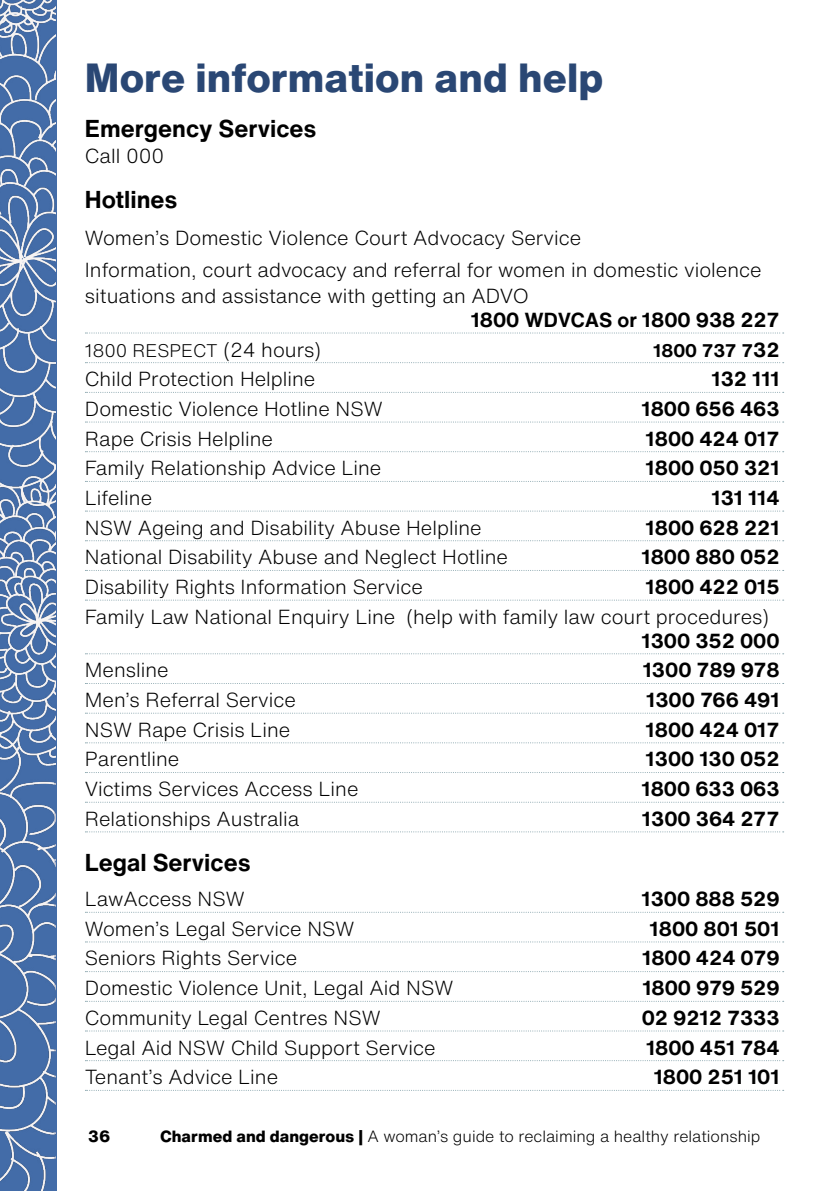
<style>
.page{position:relative;width:840px;height:1191px;background:#fff}
.page>*{position:absolute;margin:0;border:0;box-sizing:border-box;transform-origin:0 0}
.heading_1{font:800 40px "Helvetica Now Text";color:#2a4774}
.more_information_hea{font:700 24px "Helvetica Now Text";color:#000}
.more_info_text{font:300 20px/26px "Helvetica Now Text";color:#000}
.more_info_text-2{font:700 20px "Helvetica Now Text";color:#000}
.TEXT{font:300 20px "Helvetica Now Text";color:#000}
.more_info_text-3{font:300 18px "Helvetica Now Text";color:#000}
.more_info_text-4{font:700 18px "Helvetica Now Text";color:#000}
.t1{font:300 16px "Helvetica Now Text";color:#000}
.t2{font:800 16px "Helvetica Now Text";color:#000}
.s1{font-size:20px}
.s2{font-weight:700}
.s3{font-weight:800}
</style>
<div class="page">
<img style="left:0;top:0;width:56px;height:1191px">
<svg style="left:85px;top:332px;width:698px;height:1px"></svg>
<svg style="left:85px;top:362px;width:698px;height:1px"></svg>
<svg style="left:85px;top:392px;width:698px;height:1px"></svg>
<svg style="left:85px;top:421px;width:698px;height:1px"></svg>
<svg style="left:85px;top:451px;width:698px;height:1px"></svg>
<svg style="left:85px;top:481px;width:698px;height:1px"></svg>
<svg style="left:85px;top:510px;width:698px;height:1px"></svg>
<svg style="left:85px;top:540px;width:698px;height:1px"></svg>
<svg style="left:85px;top:570px;width:698px;height:1px"></svg>
<svg style="left:85px;top:599px;width:698px;height:1px"></svg>
<svg style="left:85px;top:653px;width:698px;height:1px"></svg>
<svg style="left:85px;top:683px;width:698px;height:1px"></svg>
<svg style="left:85px;top:712px;width:698px;height:1px"></svg>
<svg style="left:85px;top:742px;width:698px;height:1px"></svg>
<svg style="left:85px;top:772px;width:698px;height:1px"></svg>
<svg style="left:85px;top:801px;width:698px;height:1px"></svg>
<svg style="left:85px;top:831px;width:698px;height:1px"></svg>
<svg style="left:85px;top:911px;width:698px;height:1px"></svg>
<svg style="left:85px;top:941px;width:698px;height:1px"></svg>
<svg style="left:85px;top:971px;width:698px;height:1px"></svg>
<svg style="left:85px;top:1000px;width:695px;height:1px"></svg>
<svg style="left:85px;top:1030px;width:698px;height:1px"></svg>
<svg style="left:85px;top:1060px;width:698px;height:1px"></svg>
<p class="heading_1" style="left:85px;top:47px;width:519px">More information and help</p>
<p class="more_information_hea" style="left:85px;top:110px;width:233px">Emergency Services</p>
<p class="TEXT" style="left:85px;top:141px;width:81px">Call 000</p>
<p class="more_information_hea" style="left:85px;top:181px;width:94px">Hotlines</p>
<p class="TEXT" style="left:85px;top:223px;width:497px">Women’s Domestic Violence Court Advocacy Service</p>
<p class="more_info_text" style="left:85px;top:256px;width:678px">Information, court advocacy and referral for women in domestic violence situations and assistance with getting an ADVO</p>
<p class="more_info_text-2" style="left:470px;top:305px;width:310px">1800 WDVCAS or 1800 938 227</p>
<p class="more_info_text-3" style="left:85px;top:337px;width:237px">1800 RESPECT <span class="s1">(24 hours)</span></p>
<p class="more_info_text-4" style="left:653px;top:336px;width:128px">1800 737 7<span class="s1">32</span></p>
<p class="more_info_text" style="left:85px;top:365px;width:232px">Child Protection Helpline</p>
<p class="more_info_text-2" style="left:711px;top:364px;width:70px">132 111</p>
<p class="more_info_text" style="left:85px;top:395px;width:299px">Domestic Violence Hotline NSW</p>
<p class="more_info_text-2" style="left:641px;top:394px;width:139px">1800 656 463</p>
<p class="more_info_text" style="left:85px;top:425px;width:189px">Rape Crisis Helpline</p>
<p class="more_info_text-2" style="left:645px;top:423px;width:135px">1800 424 017</p>
<p class="more_info_text" style="left:85px;top:454px;width:298px">Family Relationship Advice Line</p>
<p class="more_info_text-2" style="left:645px;top:453px;width:135px">1800 050 321</p>
<p class="more_info_text" style="left:85px;top:484px;width:69px">Lifeline</p>
<p class="more_info_text-2" style="left:711px;top:483px;width:70px">131 114</p>
<p class="more_info_text" style="left:85px;top:514px;width:398px">NSW Ageing and Disability Abuse Helpline</p>
<p class="more_info_text-2" style="left:645px;top:512px;width:135px">1800 628 221</p>
<p class="more_info_text" style="left:85px;top:543px;width:424px">National Disability Abuse and Neglect Hotline</p>
<p class="more_info_text-2" style="left:641px;top:542px;width:139px">1800 880 052</p>
<p class="more_info_text" style="left:85px;top:573px;width:339px">Disability Rights Information Service</p>
<p class="more_info_text-2" style="left:645px;top:572px;width:135px">1800 422 015</p>
<p class="more_info_text" style="left:641px;top:604px;width:139px;line-height:24px;text-indent:-556px">Family Law National Enquiry Line (help with family law court procedures)<br><span class="s2">1300 352 000</span></p>
<p class="more_info_text" style="left:85px;top:656px;width:85px">Mensline</p>
<p class="more_info_text-2" style="left:642px;top:655px;width:138px">1300 789 978</p>
<p class="more_info_text" style="left:85px;top:686px;width:212px">Men’s Referral Service</p>
<p class="more_info_text-2" style="left:645px;top:685px;width:135px">1300 766 491</p>
<p class="more_info_text" style="left:85px;top:716px;width:207px">NSW Rape Crisis Line</p>
<p class="more_info_text-2" style="left:645px;top:714px;width:135px">1800 424 017</p>
<p class="more_info_text" style="left:85px;top:745px;width:96px">Parentline</p>
<p class="more_info_text-2" style="left:645px;top:744px;width:135px">1300 130 052</p>
<p class="more_info_text" style="left:85px;top:775px;width:275px">Victims Services Access Line</p>
<p class="more_info_text-2" style="left:641px;top:774px;width:139px">1800 633 063</p>
<p class="more_info_text" style="left:85px;top:805px;width:216px">Relationships Australia</p>
<p class="more_info_text-2" style="left:641px;top:803px;width:139px">1300 364 277</p>
<p class="more_information_hea" style="left:85px;top:844px;width:167px">Legal Services</p>
<p class="more_info_text" style="left:85px;top:885px;width:161px">LawAccess NSW</p>
<p class="more_info_text-2" style="left:641px;top:884px;width:139px">1300 888 529</p>
<p class="more_info_text" style="left:85px;top:915px;width:271px">Women’s Legal Service NSW</p>
<p class="more_info_text-2" style="left:649px;top:913px;width:131px">1800 801 501</p>
<p class="more_info_text" style="left:85px;top:944px;width:214px">Seniors Rights Service</p>
<p class="more_info_text-2" style="left:641px;top:943px;width:139px">1800 424 079</p>
<p class="more_info_text" style="left:85px;top:974px;width:369px">Domestic Violence Unit, Legal Aid NSW</p>
<p class="more_info_text-2" style="left:642px;top:973px;width:139px">1800 979 529</p>
<p class="more_info_text" style="left:85px;top:1004px;width:297px">Community Legal Centres NSW</p>
<p class="more_info_text-2" style="left:641px;top:1002px;width:139px">02 9212 7333</p>
<p class="more_info_text" style="left:85px;top:1033px;width:352px">Legal Aid NSW Child Support Service</p>
<p class="more_info_text-2" style="left:645px;top:1032px;width:135px">1800 451 784</p>
<p class="more_info_text" style="left:85px;top:1063px;width:195px">Tenant’s Advice Line</p>
<p class="more_info_text-2" style="left:653px;top:1062px;width:127px">1800 251 101</p>
<p class="t2" style="left:88px;top:1124px;width:24px">36</p>
<p class="t1" style="left:160px;top:1124px;width:601px"><span class="s3">Charmed and dangerous |</span> A woman’s guide to reclaiming a healthy relationship</p>
</div>
